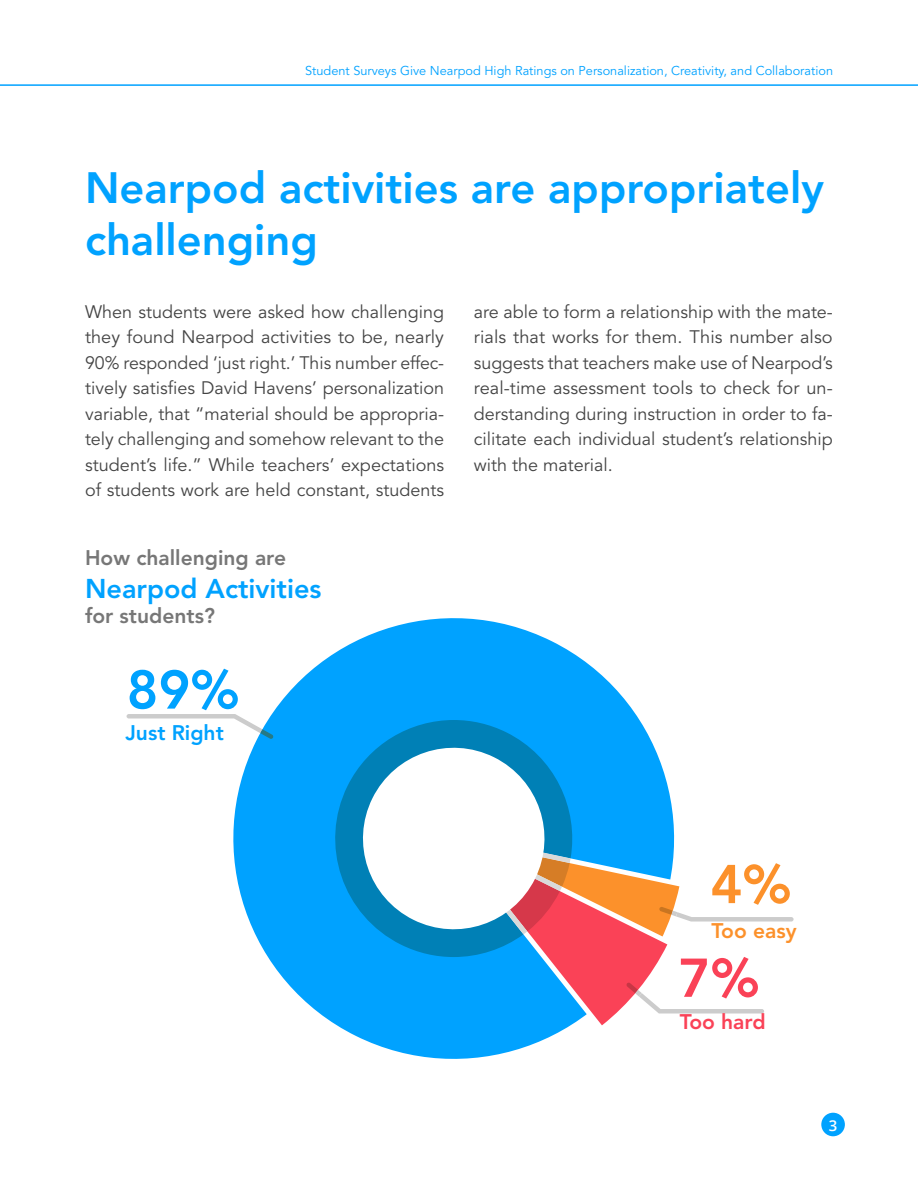
<style>
.page{position:relative;width:918px;height:1188px;background:#fff}
.page>*{position:absolute;margin:0;border:0;box-sizing:border-box;transform-origin:0 0}
.t1{font:800 54px "Avenir LT Std";color:#00a2ff}
.t2{font:800 54px "Avenir LT Std";color:#fc912b}
.t3{font:800 54px "Avenir LT Std";color:#fa4257}
.t4{font:800 43.5px/52.2px "Avenir LT Std";color:#00a2ff}
.t5{font:800 27px "Avenir LT Std";color:#00a2ff}
.t6{font:800 21px "Avenir LT Std";color:#777}
.t7{font:800 21px "Avenir LT Std";color:#00a2ff}
.t8{font:800 21px "Avenir LT Std";color:#fc912b}
.t9{font:800 21px "Avenir LT Std";color:#fa4257}
.parrafo{font:18px/25.5px "Avenir LT Std";color:#444;text-align:justify}
.t10{font:600 15px "Open Sans";color:#fff}
.t11{font:12.75px "Avenir LT Std";color:#00a2ff}
</style>
<div class="page">
<hr style="left:0;top:84px;width:918px;height:2px;background:#00a2ff">
<div style="left:821px;top:1113px;width:24px;height:23px;background:#00a2ff;border-radius:50%"></div>
<svg style="left:233px;top:618px;width:472px;height:441px;fill:#00a2ff"></svg>
<svg style="left:436px;top:947px;width:238px;height:85px;fill:#00a2ff"></svg>
<svg style="left:318px;top:720px;width:261px;height:237px;background:#0898ea"></svg>
<svg style="left:127px;top:714px;width:147px;height:25px"></svg>
<svg style="left:350px;top:735px;width:444px;height:212px"></svg>
<svg style="left:626px;top:983px;width:138px;height:30px"></svg>
<p class="t11" style="left:305px;top:64px;width:529px">Student Surveys Give Nearpod High Ratings on Personalization, Creativity, and Collaboration</p>
<p class="t4" style="left:85px;top:162px;width:740px">Nearpod activities are appropriately challenging</p>
<p class="parrafo" style="left:85px;top:299px;width:361px">When students were asked how challenging they found Nearpod activities to be, nearly 90% responded ‘just right.’ This number effec&shy;tively satisfies David Havens’ personalization variable, that “material should be appropria&shy;tely challenging and somehow relevant to the student’s life.” While teachers’ expectations of students work are held constant, students</p>
<p class="parrafo" style="left:474px;top:299px;width:361px">are able to form a relationship with the mate&shy;rials that works for them. This number also suggests that teachers make use of Nearpod’s real-time assessment tools to check for un&shy;derstanding during instruction in order to fa&shy;cilitate each individual student’s relationship with the material.</p>
<p class="t6" style="left:85px;top:546px;width:203px">How challenging are</p>
<p class="t5" style="left:85px;top:572px;width:238px">Nearpod Activities</p>
<p class="t6" style="left:85px;top:603px;width:131px">for students?</p>
<p class="t1" style="left:127px;top:658px;width:114px">89%</p>
<p class="t7" style="left:125px;top:720px;width:100px">Just Right</p>
<p class="t2" style="left:711px;top:852px;width:82px">4%</p>
<p class="t8" style="left:712px;top:918px;width:87px">Too easy</p>
<p class="t3" style="left:679px;top:946px;width:82px">7%</p>
<p class="t9" style="left:680px;top:1009px;width:87px">Too hard</p>
<p class="t10" style="left:829px;top:1115px;width:10px">3</p>
</div>
